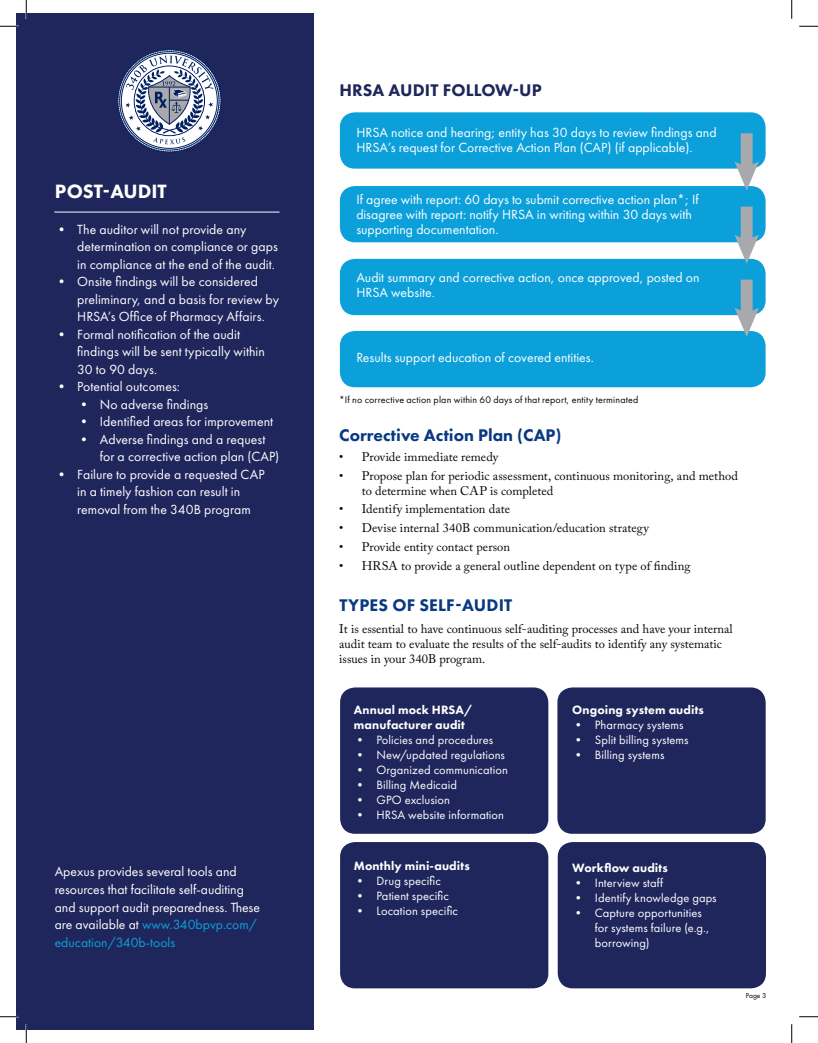
<style>
.page{position:relative;width:818px;height:1043px;background:#fff}
.page>*{position:absolute;margin:0;border:0;box-sizing:border-box;transform-origin:0 0}
.t1{font:800 20px "Futura PT";color:#fff}
.t2{font:800 17.5px "Futura PT";color:#083981}
.t3{font:800 17.5px "Futura PT";letter-spacing:.01em;color:#1f265c}
.t4{font:13.75px/17.5px "Futura PT";color:#fff}
.t5{font:12.5px/15px "Adobe Caslon Pro";color:#040503}
.t6{font:12.5px/15px "Futura PT";letter-spacing:.01em;color:#fff}
.t7{font:800 12.5px/15px "Futura PT";letter-spacing:.01em;color:#fff}
.t8{font:10px "Futura PT";letter-spacing:.015em;color:#040503}
.t9{font:7.5px "Futura PT";color:#040503}
.s1{color:#0ca0db}
</style>
<div class="page">
<div style="left:16px;top:13px;width:297px;height:1016px;background:#1f265c"></div>
<hr style="left:54px;top:212px;width:225px;height:1px;background:#fff">
<div style="left:340px;top:112px;width:425px;height:57px;background:#0ca0db;border-radius:15px"></div>
<div style="left:340px;top:186px;width:425px;height:56px;background:#0ca0db;border-radius:15px"></div>
<div style="left:340px;top:259px;width:425px;height:56px;background:#0ca0db;border-radius:15px"></div>
<div style="left:340px;top:331px;width:425px;height:56px;background:#0ca0db;border-radius:15px"></div>
<div style="left:340px;top:687px;width:208px;height:146px;background:#1f265c;border-radius:15px"></div>
<div style="left:557px;top:687px;width:208px;height:146px;background:#1f265c;border-radius:15px"></div>
<div style="left:340px;top:842px;width:208px;height:146px;background:#1f265c;border-radius:15px"></div>
<div style="left:557px;top:842px;width:209px;height:146px;background:#1f265c;border-radius:15px"></div>
<svg style="left:118px;top:50px;width:103px;height:102px"></svg>
<svg style="left:734px;top:133px;width:24px;height:57px"></svg>
<svg style="left:734px;top:207px;width:24px;height:57px"></svg>
<svg style="left:734px;top:280px;width:24px;height:57px"></svg>
<svg style="left:0;top:25px;width:19px;height:2px"></svg>
<svg style="left:799px;top:25px;width:19px;height:2px"></svg>
<svg style="left:0;top:1016px;width:19px;height:1px"></svg>
<svg style="left:799px;top:1016px;width:19px;height:1px"></svg>
<svg style="left:25px;top:0;width:2px;height:19px"></svg>
<svg style="left:25px;top:1024px;width:2px;height:18px"></svg>
<svg style="left:791px;top:0;width:1px;height:19px"></svg>
<svg style="left:791px;top:1024px;width:1px;height:18px"></svg>
<p class="t1" style="left:55px;top:179px;width:113px">POST-AUDIT</p>
<p class="t4" style="left:77px;top:220px;width:202px;text-indent:-22px">• The auditor will not provide any determination on compliance or gaps in compliance at the end of the audit.</p>
<p class="t4" style="left:77px;top:273px;width:203px;text-indent:-22px">• Onsite findings will be considered preliminary, and a basis for review by<br>HRSA’s Office of Pharmacy Affairs.</p>
<p class="t4" style="left:77px;top:325px;width:189px;text-indent:-22px">• Formal notification of the audit findings will be sent typically within<br>30 to 90 days.</p>
<p class="t4" style="left:55px;top:378px;width:127px">• Potential outcomes:</p>
<p class="t4" style="left:77px;top:395px;width:133px">• No adverse findings</p>
<p class="t4" style="left:77px;top:413px;width:197px">• Identified areas for improvement</p>
<p class="t4" style="left:77px;top:430px;width:190px">• Adverse findings and a request</p>
<p class="t4" style="left:100px;top:448px;width:181px">for a corrective action plan (CAP)</p>
<p class="t4" style="left:55px;top:465px;width:211px">• Failure to provide a requested CAP</p>
<p class="t4" style="left:77px;top:483px;width:175px">in a timely fashion can result in removal from the 340B program</p>
<p class="t4" style="left:55px;top:863px;width:184px">Apexus provides several tools and</p>
<p class="t4" style="left:55px;top:880px;width:207px">resources that facilitate self-auditing and support audit preparedness. These are available at <span class="s1">www.340bpvp.com/ education/340b-tools</span></p>
<h1 class="t3" style="left:339px;top:79px;width:204px">HRSA AUDIT FOLLOW-UP</h1>
<p class="t4" style="left:356px;top:125px;width:362px;line-height:15px">HRSA notice and hearing; entity has 30 days to review findings and<br>HRSA’s request for Corrective Action Plan (CAP) (if applicable).</p>
<p class="t4" style="left:356px;top:191px;width:344px">If agree with report: 60 days to submit corrective action plan*; If</p>
<p class="t4" style="left:356px;top:206px;width:337px">disagree with report: notify HRSA in writing within 30 days with</p>
<p class="t4" style="left:356px;top:221px;width:144px">supporting documentation.</p>
<p class="t4" style="left:356px;top:269px;width:345px">Audit summary and corrective action, once approved, posted on</p>
<p class="t4" style="left:356px;top:284px;width:80px">HRSA website.</p>
<p class="t4" style="left:356px;top:349px;width:239px">Results support education of covered entities.</p>
<h1 class="t8" style="left:339px;top:394px;width:300px">*If no corrective action plan within 60 days of that report, entity terminated</h1>
<h1 class="t2" style="left:339px;top:424px;width:224px">Corrective Action Plan (CAP)</h1>
<p class="t5" style="left:339px;top:449px;width:160px">• Provide immediate remedy</p>
<p class="t5" style="left:362px;top:468px;width:377px;text-indent:-22px">• Propose plan for periodic assessment, continuous monitoring, and method to determine when CAP is completed</p>
<p class="t5" style="left:339px;top:501px;width:172px">• Identify implementation date</p>
<p class="t5" style="left:339px;top:520px;width:311px">• Devise internal 340B communication/education strategy</p>
<p class="t5" style="left:339px;top:539px;width:172px">• Provide entity contact person</p>
<p class="t5" style="left:339px;top:558px;width:353px">• HRSA to provide a general outline dependent on type of finding</p>
<h1 class="t2" style="left:339px;top:594px;width:174px">TYPES OF SELF-AUDIT</h1>
<h1 class="t5" style="left:339px;top:620px;width:395px">It is essential to have continuous self-auditing processes and have your internal audit team to evaluate the results of the self-audits to identify any systematic issues in your 340B program.</h1>
<p class="t7" style="left:354px;top:702px;width:120px">Annual mock HRSA/ manufacturer audit</p>
<p class="t6" style="left:354px;top:732px;width:141px">• Policies and procedures</p>
<p class="t6" style="left:354px;top:747px;width:153px">• New/updated regulations</p>
<p class="t6" style="left:354px;top:762px;width:155px">• Organized communication</p>
<p class="t6" style="left:354px;top:777px;width:105px">• Billing Medicaid</p>
<p class="t6" style="left:354px;top:792px;width:98px">• GPO exclusion</p>
<p class="t6" style="left:354px;top:807px;width:152px">• HRSA website information</p>
<p class="t7" style="left:354px;top:858px;width:117px">Monthly mini-audits</p>
<p class="t6" style="left:354px;top:873px;width:88px">• Drug specific</p>
<p class="t6" style="left:354px;top:888px;width:97px">• Patient specific</p>
<p class="t6" style="left:354px;top:903px;width:106px">• Location specific</p>
<p class="t7" style="left:572px;top:702px;width:133px">Ongoing system audits</p>
<p class="t6" style="left:572px;top:717px;width:113px">• Pharmacy systems</p>
<p class="t6" style="left:572px;top:732px;width:118px">• Split billing systems</p>
<p class="t6" style="left:572px;top:747px;width:94px">• Billing systems</p>
<p class="t7" style="left:572px;top:859px;width:97px">Workflow audits</p>
<p class="t6" style="left:572px;top:874px;width:92px">• Interview staff</p>
<p class="t6" style="left:572px;top:889px;width:146px">• Identify knowledge gaps</p>
<p class="t6" style="left:594px;top:904px;width:116px;text-indent:-22px">• Capture opportunities for systems failure (e.g., borrowing)</p>
<p class="t9" style="left:745px;top:990px;width:22px">Page 3</p>
</div>
